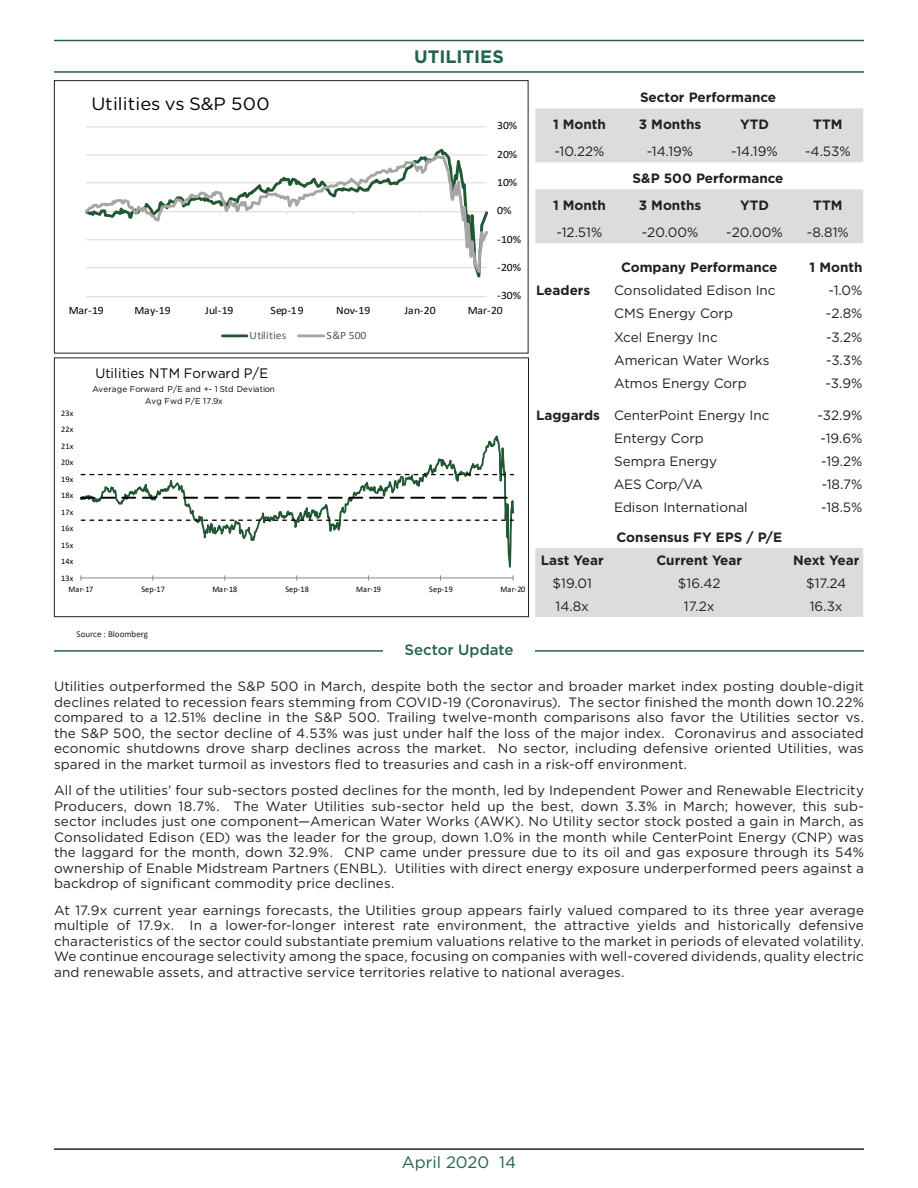
<style>
.page{position:relative;width:918px;height:1188px;background:#fff}
.page>*{position:absolute;margin:0;border:0;box-sizing:border-box;transform-origin:0 0}
.t1{font:700 18px "Gotham";color:#22644a}
.t2{font:17.7px "Gotham";color:#000;scale:1.04 1}
.t3{font:16.5px "Gotham";color:#22644a}
.t4{font:500 15px "Gotham";color:#22644a}
.t5{font:13.65px "Gotham";letter-spacing:.02em;color:#000;scale:.96 1}
.t6{font:13.5px/15.5px "Gotham";color:#231f20;text-align:justify}
.t7{font:700 13.5px "Gotham";color:#231f20}
.t8{font:13.5px "Gotham";letter-spacing:-.02em;color:#231f20}
.t9{font:11.25px "Calibri";letter-spacing:-.005em;color:#000;scale:1.04 1}
.t10{font:11.25px "Calibri";color:#595959;scale:1.04 1}
.t11{font:9px "Calibri";color:#231f20}
.t12{font:8.55px "Calibri";letter-spacing:.03em;color:#000;scale:.96 1}
.t13{font:8.55px/12.3px "Gotham";letter-spacing:-.015em;color:#000;text-align:center;scale:.96 1}
</style>
<div class="page">
<hr style="left:54px;top:650px;width:810px;height:2px;background:#22644a">
<hr style="left:54px;top:40px;width:810px;height:1px;background:#22644a">
<hr style="left:54px;top:71px;width:810px;height:2px;background:#22644a">
<hr style="left:54px;top:1148px;width:810px;height:2px;background:#231f20">
<div style="left:383px;top:643px;width:152px;height:13px;background:#fff"></div>
<div style="left:535px;top:548px;width:328px;height:69px;background:#dcdcdc"></div>
<svg style="left:535px;top:108px;width:328px;height:135px;fill:#dcdcdc"></svg>
<hr style="left:86px;top:126px;width:401px;height:1px;background:#d9d9d9">
<svg style="left:86px;top:152px;width:401px;height:145px"></svg>
<hr style="left:223px;top:334px;width:24px;height:3px;background:#215732">
<hr style="left:299px;top:334px;width:25px;height:3px;background:#a6a6a6">
<div style="left:54px;top:80px;width:474px;height:274px;border:1px solid #231f20"></div>
<hr style="left:81px;top:578px;width:432px;height:1px;background:#868686">
<svg style="left:81px;top:435px;width:432px;height:143px"></svg>
<svg style="left:81px;top:473px;width:432px;height:3px"></svg>
<svg style="left:81px;top:519px;width:432px;height:3px"></svg>
<svg style="left:81px;top:496px;width:432px;height:4px"></svg>
<div style="left:54px;top:358px;width:475px;height:259px;border:1px solid #231f20"></div>
<p class="t2" style="left:92px;top:93px;width:173px">Utilities vs S&amp;P 500</p>
<p class="t1" style="left:414px;top:44px;width:91px">UTILITIES</p>
<p class="t9" style="left:497px;top:118px;width:21px">30%</p>
<p class="t9" style="left:497px;top:146px;width:21px">20%</p>
<p class="t9" style="left:497px;top:174px;width:21px">10%</p>
<p class="t9" style="left:497px;top:203px;width:15px">0%</p>
<p class="t9" style="left:497px;top:231px;width:25px">-10%</p>
<p class="t9" style="left:497px;top:259px;width:25px">-20%</p>
<p class="t9" style="left:497px;top:288px;width:25px">-30%</p>
<p class="t9" style="left:69px;top:302px;width:35px">Mar-19</p>
<p class="t9" style="left:135px;top:302px;width:36px">May-19</p>
<p class="t9" style="left:205px;top:302px;width:29px">Jul-19</p>
<p class="t9" style="left:270px;top:302px;width:33px">Sep-19</p>
<p class="t9" style="left:336px;top:302px;width:34px">Nov-19</p>
<p class="t9" style="left:404px;top:302px;width:32px">Jan-20</p>
<p class="t9" style="left:468px;top:302px;width:35px">Mar-20</p>
<p class="t10" style="left:250px;top:327px;width:37px">Utilities</p>
<p class="t10" style="left:327px;top:327px;width:40px">S&amp;P 500</p>
<p class="t5" style="left:95px;top:364px;width:181px">Utilities NTM Forward P/E</p>
<p class="t12" style="left:61px;top:407px;width:14px">23x</p>
<p class="t12" style="left:61px;top:424px;width:14px">22x</p>
<p class="t12" style="left:61px;top:440px;width:14px">21x</p>
<p class="t12" style="left:61px;top:457px;width:14px">20x</p>
<p class="t12" style="left:61px;top:473px;width:14px">19x</p>
<p class="t12" style="left:61px;top:489px;width:14px">18x</p>
<p class="t12" style="left:61px;top:506px;width:14px">17x</p>
<p class="t12" style="left:61px;top:522px;width:14px">16x</p>
<p class="t12" style="left:61px;top:539px;width:14px">15x</p>
<p class="t12" style="left:61px;top:555px;width:14px">14x</p>
<p class="t12" style="left:61px;top:572px;width:14px">13x</p>
<p class="t13" style="left:92px;top:383px;width:192px">Average Forward P/E and +- 1 Std Deviation<br>Avg Fwd P/E 17.9x</p>
<p class="t12" style="left:69px;top:583px;width:27px">Mar-17</p>
<p class="t12" style="left:142px;top:583px;width:26px">Sep-17</p>
<p class="t12" style="left:212px;top:583px;width:27px">Mar-18</p>
<p class="t12" style="left:285px;top:583px;width:26px">Sep-18</p>
<p class="t12" style="left:356px;top:583px;width:27px">Mar-19</p>
<p class="t12" style="left:429px;top:583px;width:26px">Sep-19</p>
<p class="t12" style="left:501px;top:583px;width:27px">Mar-20</p>
<p class="t11" style="left:77px;top:628px;width:73px">Source : Bloomberg</p>
<p class="t4" style="left:405px;top:640px;width:110px">Sector Update</p>
<p class="t7" style="left:640px;top:89px;width:138px">Sector Performance</p>
<p class="t7" style="left:553px;top:116px;width:54px">1 Month</p>
<p class="t7" style="left:639px;top:116px;width:64px">3 Months</p>
<p class="t7" style="left:740px;top:116px;width:30px">YTD</p>
<p class="t7" style="left:813px;top:116px;width:31px">TTM</p>
<p class="t6" style="left:554px;top:144px;width:52px">-10.22%</p>
<p class="t6" style="left:647px;top:144px;width:48px">-14.19%</p>
<p class="t6" style="left:731px;top:144px;width:48px">-14.19%</p>
<p class="t6" style="left:805px;top:144px;width:47px">-4.53%</p>
<p class="t7" style="left:633px;top:170px;width:152px">S&amp;P 500 Performance</p>
<p class="t7" style="left:553px;top:197px;width:54px">1 Month</p>
<p class="t7" style="left:639px;top:197px;width:64px">3 Months</p>
<p class="t7" style="left:740px;top:197px;width:30px">YTD</p>
<p class="t7" style="left:813px;top:197px;width:31px">TTM</p>
<p class="t6" style="left:557px;top:225px;width:47px">-12.51%</p>
<p class="t6" style="left:642px;top:225px;width:58px">-20.00%</p>
<p class="t6" style="left:726px;top:225px;width:58px">-20.00%</p>
<p class="t6" style="left:807px;top:225px;width:43px">-8.81%</p>
<p class="t7" style="left:621px;top:259px;width:158px">Company Performance</p>
<p class="t7" style="left:810px;top:259px;width:54px">1 Month</p>
<p class="t7" style="left:536px;top:282px;width:56px">Leaders</p>
<p class="t6" style="left:614px;top:283px;width:163px">Consolidated Edison Inc</p>
<p class="t6" style="left:829px;top:283px;width:35px">-1.0%</p>
<p class="t6" style="left:614px;top:306px;width:120px">CMS Energy Corp</p>
<p class="t6" style="left:826px;top:306px;width:38px">-2.8%</p>
<p class="t6" style="left:614px;top:329px;width:105px">Xcel Energy Inc</p>
<p class="t6" style="left:826px;top:329px;width:38px">-3.2%</p>
<p class="t6" style="left:614px;top:352px;width:157px">American Water Works</p>
<p class="t6" style="left:826px;top:352px;width:38px">-3.3%</p>
<p class="t6" style="left:614px;top:375px;width:134px">Atmos Energy Corp</p>
<p class="t6" style="left:826px;top:375px;width:38px">-3.9%</p>
<p class="t7" style="left:536px;top:406px;width:65px">Laggards</p>
<p class="t6" style="left:614px;top:407px;width:157px">CenterPoint Energy Inc</p>
<p class="t6" style="left:817px;top:407px;width:47px">-32.9%</p>
<p class="t6" style="left:614px;top:430px;width:91px">Entergy Corp</p>
<p class="t6" style="left:821px;top:430px;width:43px">-19.6%</p>
<p class="t6" style="left:614px;top:453px;width:104px">Sempra Energy</p>
<p class="t6" style="left:821px;top:453px;width:43px">-19.2%</p>
<p class="t8" style="left:614px;top:475px;width:90px">AES Corp/VA</p>
<p class="t6" style="left:822px;top:476px;width:42px">-18.7%</p>
<p class="t6" style="left:614px;top:499px;width:135px">Edison International</p>
<p class="t6" style="left:821px;top:499px;width:43px">-18.5%</p>
<p class="t7" style="left:616px;top:528px;width:167px">Consensus FY EPS / P/E</p>
<p class="t7" style="left:541px;top:551px;width:64px">Last Year</p>
<p class="t7" style="left:656px;top:551px;width:87px">Current Year</p>
<p class="t7" style="left:793px;top:551px;width:68px">Next Year</p>
<p class="t6" style="left:553px;top:575px;width:41px">$19.01</p>
<p class="t6" style="left:678px;top:575px;width:44px">$16.42</p>
<p class="t6" style="left:806px;top:575px;width:42px">$17.24</p>
<p class="t6" style="left:556px;top:598px;width:35px">14.8x</p>
<p class="t6" style="left:684px;top:598px;width:32px">17.2x</p>
<p class="t6" style="left:810px;top:598px;width:34px">16.3x</p>
<p class="t6" style="left:54px;top:678px;width:812px">Utilities outperformed the S&amp;P 500 in March, despite both the sector and broader market index posting double-digit declines related to recession fears stemming from COVID-19 (Coronavirus). The sector finished the month down 10.22% compared to a 12.51% decline in the S&amp;P 500. Trailing twelve-month comparisons also favor the Utilities sector vs. the S&amp;P 500, the sector decline of 4.53% was just under half the loss of the major index. Coronavirus and associated economic shutdowns drove sharp declines across the market. No sector, including defensive oriented Utilities, was spared in the market turmoil as investors fled to treasuries and cash in a risk-off environment.</p>
<p class="t6" style="left:54px;top:782px;width:812px">All of the utilities’ four sub-sectors posted declines for the month, led by Independent Power and Renewable Electricity Producers, down 18.7%. The Water Utilities sub-sector held up the best, down 3.3% in March; however, this sub&shy;sector includes just one component—American Water Works (AWK). No Utility sector stock posted a gain in March, as Consolidated Edison (ED) was the leader for the group, down 1.0% in the month while CenterPoint Energy (CNP) was the laggard for the month, down 32.9%. CNP came under pressure due to its oil and gas exposure through its 54% ownership of Enable Midstream Partners (ENBL). Utilities with direct energy exposure underperformed peers against a backdrop of significant commodity price declines.</p>
<p class="t6" style="left:54px;top:902px;width:812px">At 17.9x current year earnings forecasts, the Utilities group appears fairly valued compared to its three year average multiple of 17.9x. In a lower-for-longer interest rate environment, the attractive yields and historically defensive characteristics of the sector could substantiate premium valuations relative to the market in periods of elevated volatility.<br>We continue encourage selectivity among the space, focusing on companies with well-covered dividends, quality electric and renewable assets, and attractive service territories relative to national averages.</p>
<p class="t3" style="left:402px;top:1151px;width:116px">April 2020 14</p>
</div>
